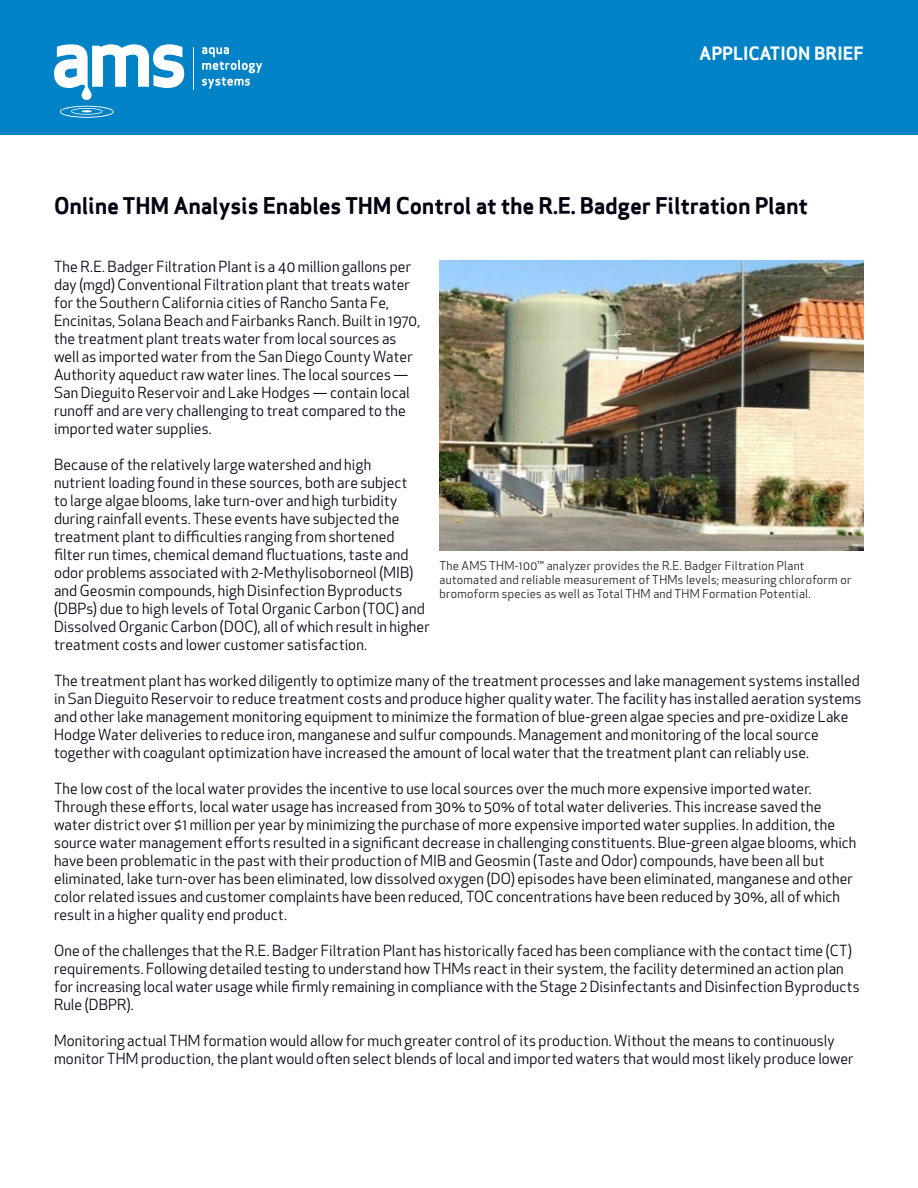
<style>
.page{position:relative;width:918px;height:1188px;background:#fff}
.page>*{position:absolute;margin:0;border:0;box-sizing:border-box;transform-origin:0 0}
.t1{font:700 22.5px "Apex Sans";letter-spacing:-.01em;color:#000212}
.t2{font:700 18px "Apex Sans";color:#fff}
.t3{font:15px/18px "Apex New";letter-spacing:.01em;color:#000212}
.t4{font:12px/14.4px "Apex New";letter-spacing:.025em;color:#231f20}
</style>
<div class="page">
<div style="left:0;top:0;width:918px;height:135px;background:#0082c6"></div>
<img style="left:440px;top:260px;width:424px;height:291px">
<hr style="left:194px;top:48px;width:1px;height:42px;background:#fff">
<svg style="left:202px;top:47px;width:60px;height:42px"></svg>
<svg style="left:60px;top:106px;width:54px;height:12px"></svg>
<svg style="left:54px;top:44px;width:130px;height:56px"></svg>
<p class="t2" style="left:699px;top:42px;width:166px">APPLICATION BRIEF</p>
<p class="t1" style="left:54px;top:192px;width:756px">Online THM Analysis Enables THM Control at the R.E. Badger Filtration Plant</p>
<p class="t3" style="left:54px;top:257px;width:368px">The R.E. Badger Filtration Plant is a 40 million gallons per day (mgd) Conventional Filtration plant that treats water for the Southern California cities of Rancho Santa Fe, Encinitas, Solana Beach and Fairbanks Ranch. Built in 1970, the treatment plant treats water from local sources as well as imported water from the San Diego County Water Authority aqueduct raw water lines. The local sources — San Dieguito Reservoir and Lake Hodges — contain local runoff and are very challenging to treat compared to the imported water supplies.</p>
<p class="t3" style="left:54px;top:455px;width:377px">Because of the relatively large watershed and high<br>nutrient loading found in these sources, both are subject<br>to large algae blooms, lake turn-over and high turbidity during rainfall events. These events have subjected the treatment plant to difficulties ranging from shortened filter run times, chemical demand fluctuations, taste and odor problems associated with 2-Methylisoborneol (MIB) and Geosmin compounds, high Disinfection Byproducts (DBPs) due to high levels of Total Organic Carbon (TOC) and Dissolved Organic Carbon (DOC), all of which result in higher treatment costs and lower customer satisfaction.</p>
<p class="t3" style="left:54px;top:671px;width:809px">The treatment plant has worked diligently to optimize many of the treatment processes and lake management systems installed in San Dieguito Reservoir to reduce treatment costs and produce higher quality water. The facility has installed aeration systems and other lake management monitoring equipment to minimize the formation of blue-green algae species and pre-oxidize Lake Hodge Water deliveries to reduce iron, manganese and sulfur compounds. Management and monitoring of the local source together with coagulant optimization have increased the amount of local water that the treatment plant can reliably use.</p>
<p class="t3" style="left:54px;top:779px;width:804px">The low cost of the local water provides the incentive to use local sources over the much more expensive imported water.<br>Through these efforts, local water usage has increased from 30% to 50% of total water deliveries. This increase saved the water district over $1 million per year by minimizing the purchase of more expensive imported water supplies. In addition, the source water management efforts resulted in a significant decrease in challenging constituents. Blue-green algae blooms, which have been problematic in the past with their production of MIB and Geosmin (Taste and Odor) compounds, have been all but eliminated, lake turn-over has been eliminated, low dissolved oxygen (DO) episodes have been eliminated, manganese and other color related issues and customer complaints have been reduced, TOC concentrations have been reduced by 30%, all of which result in a higher quality end product.</p>
<p class="t3" style="left:54px;top:941px;width:807px">One of the challenges that the R.E. Badger Filtration Plant has historically faced has been compliance with the contact time (CT) requirements. Following detailed testing to understand how THMs react in their system, the facility determined an action plan for increasing local water usage while firmly remaining in compliance with the Stage 2 Disinfectants and Disinfection Byproducts Rule (DBPR).</p>
<p class="t3" style="left:54px;top:1031px;width:801px">Monitoring actual THM formation would allow for much greater control of its production. Without the means to continuously monitor THM production, the plant would often select blends of local and imported waters that would most likely produce lower</p>
<p class="t4" style="left:440px;top:558px;width:413px">The AMS THM-100™ analyzer provides the R.E. Badger Filtration Plant automated and reliable measurement of THMs levels; measuring chloroform or bromoform species as well as Total THM and THM Formation Potential.</p>
</div>
